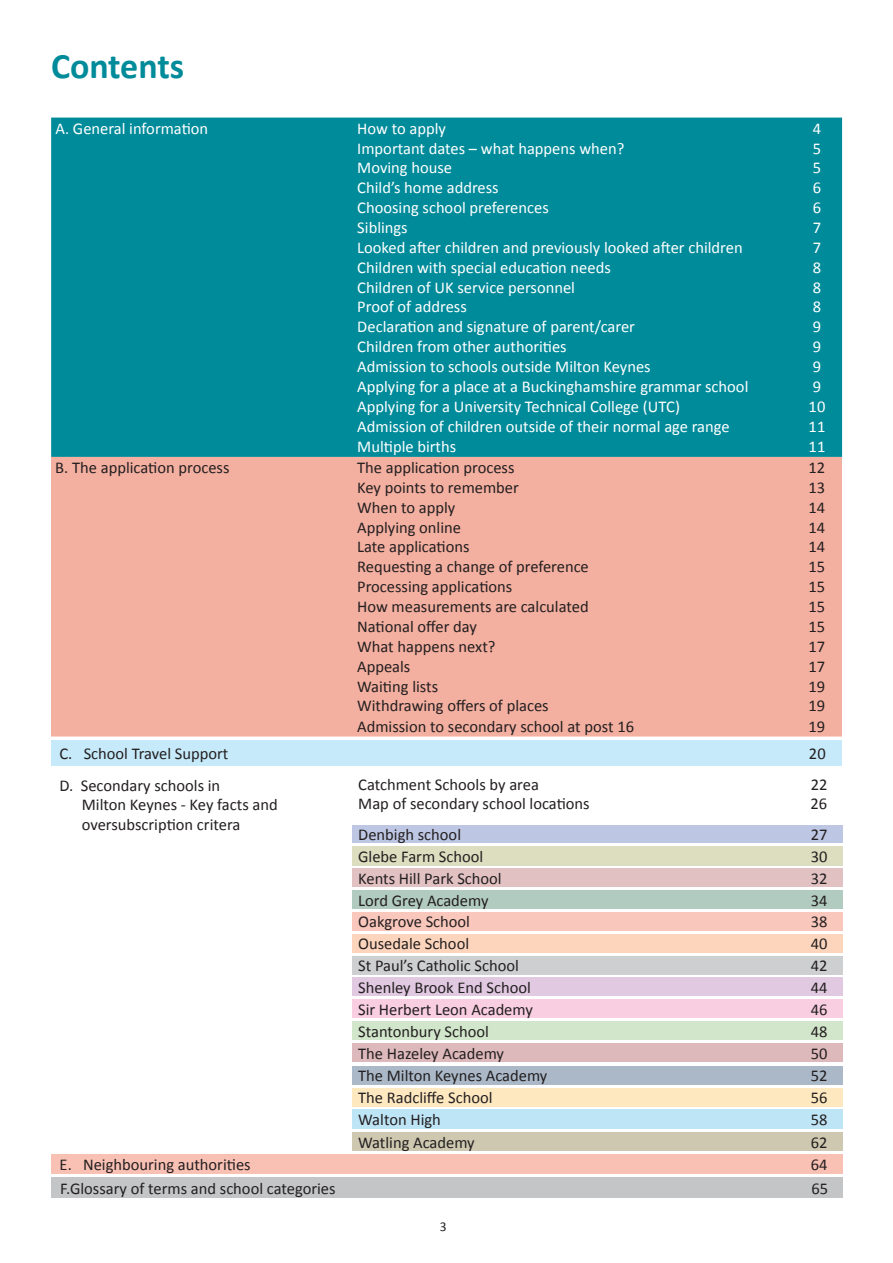
<style>
.page{position:relative;width:893px;height:1263px;background:#fff}
.page>*{position:absolute;margin:0;border:0;box-sizing:border-box;transform-origin:0 0}
.t1{font:700 36px "Calibri";color:#008b9a}
.t2{font:16.5px "Calibri";color:#231f20}
.t3{font:16.5px "Calibri";color:#fff}
.t4{font:13.5px "Calibri";color:#231f20}
.s1{font-size:7.5px;color:#c6eafa}
.s2{font-size:12px;color:#fff}
.s3{font-size:10.5px;color:#fff}
</style>
<div class="page">
<div style="left:51px;top:118px;width:791px;height:339px;background:#008b9a"></div>
<div style="left:51px;top:457px;width:791px;height:279px;background:#f3afa0"></div>
<div style="left:51px;top:1154px;width:792px;height:20px;background:#f9c0b4"></div>
<div style="left:51px;top:740px;width:791px;height:26px;background:#c6eafa"></div>
<div style="left:353px;top:825px;width:490px;height:18px;background:#bdc7e3"></div>
<div style="left:353px;top:846px;width:490px;height:19px;background:#dddec0"></div>
<div style="left:353px;top:869px;width:490px;height:18px;background:#e2c1c2"></div>
<div style="left:353px;top:890px;width:490px;height:19px;background:#b2cbc0"></div>
<div style="left:353px;top:912px;width:490px;height:18px;background:#fac7bc"></div>
<div style="left:353px;top:934px;width:490px;height:18px;background:#fdd5bd"></div>
<div style="left:353px;top:956px;width:490px;height:18px;background:#cdcfd0"></div>
<div style="left:353px;top:977px;width:490px;height:19px;background:#e0c9e1"></div>
<div style="left:353px;top:999px;width:490px;height:19px;background:#f9cee0"></div>
<div style="left:353px;top:1021px;width:490px;height:19px;background:#d1e6cb"></div>
<div style="left:353px;top:1043px;width:490px;height:19px;background:#deb9bb"></div>
<div style="left:353px;top:1066px;width:490px;height:18px;background:#aab8c8"></div>
<div style="left:353px;top:1088px;width:490px;height:18px;background:#fee8c0"></div>
<div style="left:353px;top:1109px;width:490px;height:20px;background:#bee5f6"></div>
<div style="left:353px;top:1132px;width:490px;height:19px;background:#cec8b0"></div>
<div style="left:52px;top:1177px;width:791px;height:21px;background:#c3c5c7"></div>
<p class="t1" style="left:51px;top:43px;width:135px">Contents</p>
<p class="t3" style="left:55px;top:118px;width:154px">A. General information</p>
<p class="t3" style="left:357px;top:118px;width:90px">How to apply</p>
<p class="t3" style="left:813px;top:118px;width:10px">4</p>
<p class="t3" style="left:357px;top:138px;width:268px">Important dates – what happens when?</p>
<p class="t3" style="left:813px;top:138px;width:10px">5</p>
<p class="t3" style="left:357px;top:157px;width:96px">Moving house</p>
<p class="t3" style="left:813px;top:157px;width:10px">5</p>
<p class="t3" style="left:357px;top:177px;width:143px">Child’s home address</p>
<p class="t3" style="left:813px;top:177px;width:10px">6</p>
<p class="t3" style="left:357px;top:197px;width:193px">Choosing school preferences</p>
<p class="t3" style="left:813px;top:197px;width:10px">6</p>
<p class="t3" style="left:357px;top:217px;width:52px">Siblings</p>
<p class="t3" style="left:813px;top:217px;width:10px">7</p>
<p class="t3" style="left:357px;top:237px;width:387px">Looked after children and previously looked after children</p>
<p class="t3" style="left:813px;top:237px;width:10px">7</p>
<p class="t3" style="left:357px;top:257px;width:255px">Children with special education needs</p>
<p class="t3" style="left:813px;top:257px;width:10px">8</p>
<p class="t3" style="left:357px;top:277px;width:219px">Children of UK service personnel</p>
<p class="t3" style="left:813px;top:277px;width:10px">8</p>
<p class="t3" style="left:357px;top:296px;width:111px">Proof of address</p>
<p class="t3" style="left:813px;top:296px;width:10px">8</p>
<p class="t3" style="left:357px;top:316px;width:279px">Declaration and signature of parent/carer</p>
<p class="t3" style="left:813px;top:316px;width:10px">9</p>
<p class="t3" style="left:357px;top:336px;width:211px">Children from other authorities</p>
<p class="t3" style="left:813px;top:336px;width:10px">9</p>
<p class="t3" style="left:357px;top:356px;width:295px">Admission to schools outside Milton Keynes</p>
<p class="t3" style="left:813px;top:356px;width:10px">9</p>
<p class="t3" style="left:357px;top:376px;width:393px">Applying for a place at a Buckinghamshire grammar school</p>
<p class="t3" style="left:813px;top:376px;width:10px">9</p>
<p class="t3" style="left:357px;top:396px;width:324px">Applying for a University Technical College (UTC)</p>
<p class="t3" style="left:809px;top:396px;width:18px">10</p>
<p class="t3" style="left:357px;top:416px;width:374px">Admission of children outside of their normal age range</p>
<p class="t3" style="left:809px;top:416px;width:18px">11</p>
<p class="t3" style="left:357px;top:436px;width:100px">Multiple births</p>
<p class="t3" style="left:809px;top:436px;width:18px">11</p>
<p class="t2" style="left:55px;top:457px;width:176px">B. The application process</p>
<p class="t2" style="left:357px;top:457px;width:159px">The application process</p>
<p class="t2" style="left:808px;top:457px;width:18px">12</p>
<p class="t2" style="left:357px;top:477px;width:163px">Key points to remember</p>
<p class="t2" style="left:808px;top:477px;width:18px">13</p>
<p class="t2" style="left:357px;top:497px;width:100px">When to apply</p>
<p class="t2" style="left:808px;top:497px;width:18px">14</p>
<p class="t2" style="left:357px;top:517px;width:105px">Applying online</p>
<p class="t2" style="left:808px;top:517px;width:18px">14</p>
<p class="t2" style="left:357px;top:537px;width:114px">Late applications</p>
<p class="t2" style="left:808px;top:537px;width:18px">14</p>
<p class="t2" style="left:357px;top:556px;width:233px">Requesting a change of preference</p>
<p class="t2" style="left:808px;top:556px;width:18px">15</p>
<p class="t2" style="left:357px;top:576px;width:157px">Processing applications</p>
<p class="t2" style="left:808px;top:576px;width:18px">15</p>
<p class="t2" style="left:357px;top:596px;width:233px">How measurements are calculated</p>
<p class="t2" style="left:808px;top:596px;width:18px">15</p>
<p class="t2" style="left:357px;top:616px;width:121px">National offer day</p>
<p class="t2" style="left:808px;top:616px;width:18px">15</p>
<p class="t2" style="left:357px;top:636px;width:140px">What happens next?</p>
<p class="t2" style="left:808px;top:636px;width:18px">17</p>
<p class="t2" style="left:357px;top:656px;width:55px">Appeals</p>
<p class="t2" style="left:808px;top:656px;width:18px">17</p>
<p class="t2" style="left:357px;top:676px;width:82px">Waiting lists</p>
<p class="t2" style="left:808px;top:676px;width:18px">19</p>
<p class="t2" style="left:357px;top:695px;width:193px">Withdrawing offers of places</p>
<p class="t2" style="left:808px;top:695px;width:18px">19</p>
<p class="t2" style="left:357px;top:716px;width:278px">Admission to secondary school at post 16</p>
<p class="t2" style="left:808px;top:716px;width:18px">19</p>
<p class="t2" style="left:60px;top:743px;width:170px">C. School Travel Support</p>
<p class="t2" style="left:807px;top:743px;width:20px"><span class="s1">.</span>20</p>
<p class="t2" style="left:358px;top:774px;width:182px">Catchment Schools by area</p>
<p class="t2" style="left:808px;top:774px;width:21px"><span class="s2">.</span>22</p>
<p class="t2" style="left:358px;top:793px;width:233px">Map of secondary school locations</p>
<p class="t2" style="left:808px;top:793px;width:21px"><span class="s3">.</span>26</p>
<p class="t2" style="left:358px;top:824px;width:104px">Denbigh school</p>
<p class="t2" style="left:811px;top:824px;width:18px">27</p>
<p class="t2" style="left:358px;top:846px;width:127px">Glebe Farm School</p>
<p class="t2" style="left:811px;top:846px;width:18px">30</p>
<p class="t2" style="left:358px;top:868px;width:145px">Kents Hill Park School</p>
<p class="t2" style="left:811px;top:868px;width:18px">32</p>
<p class="t2" style="left:358px;top:890px;width:132px">Lord Grey Academy</p>
<p class="t2" style="left:811px;top:890px;width:18px">34</p>
<p class="t2" style="left:358px;top:911px;width:113px">Oakgrove School</p>
<p class="t2" style="left:811px;top:911px;width:18px">38</p>
<p class="t2" style="left:358px;top:933px;width:112px">Ousedale School</p>
<p class="t2" style="left:811px;top:933px;width:18px">40</p>
<p class="t2" style="left:358px;top:955px;width:162px">St Paul’s Catholic School</p>
<p class="t2" style="left:811px;top:955px;width:18px">42</p>
<p class="t2" style="left:358px;top:977px;width:174px">Shenley Brook End School</p>
<p class="t2" style="left:811px;top:977px;width:18px">44</p>
<p class="t2" style="left:358px;top:999px;width:176px">Sir Herbert Leon Academy</p>
<p class="t2" style="left:811px;top:999px;width:18px">46</p>
<p class="t2" style="left:358px;top:1021px;width:132px">Stantonbury School</p>
<p class="t2" style="left:811px;top:1021px;width:18px">48</p>
<p class="t2" style="left:358px;top:1043px;width:147px">The Hazeley Academy</p>
<p class="t2" style="left:811px;top:1043px;width:18px">50</p>
<p class="t2" style="left:358px;top:1065px;width:191px">The Milton Keynes Academy</p>
<p class="t2" style="left:811px;top:1065px;width:18px">52</p>
<p class="t2" style="left:358px;top:1087px;width:136px">The Radcliffe School</p>
<p class="t2" style="left:811px;top:1087px;width:18px">56</p>
<p class="t2" style="left:358px;top:1109px;width:84px">Walton High</p>
<p class="t2" style="left:811px;top:1109px;width:18px">58</p>
<p class="t2" style="left:358px;top:1132px;width:118px">Watling Academy</p>
<p class="t2" style="left:811px;top:1132px;width:18px">62</p>
<p class="t2" style="left:60px;top:1178px;width:277px">F.Glossary of terms and school categories</p>
<p class="t2" style="left:811px;top:1178px;width:18px">65</p>
<p class="t4" style="left:440px;top:1218px;width:8px">3</p>
<p class="t2" style="left:59px;top:775px;width:162px">D. Secondary schools in</p>
<p class="t2" style="left:82px;top:794px;width:197px">Milton Keynes - Key facts and</p>
<p class="t2" style="left:82px;top:814px;width:160px">oversubscription critera</p>
<p class="t2" style="left:60px;top:1154px;width:193px">E. Neighbouring authorities</p>
<p class="t2" style="left:811px;top:1154px;width:18px">64</p>
</div>
